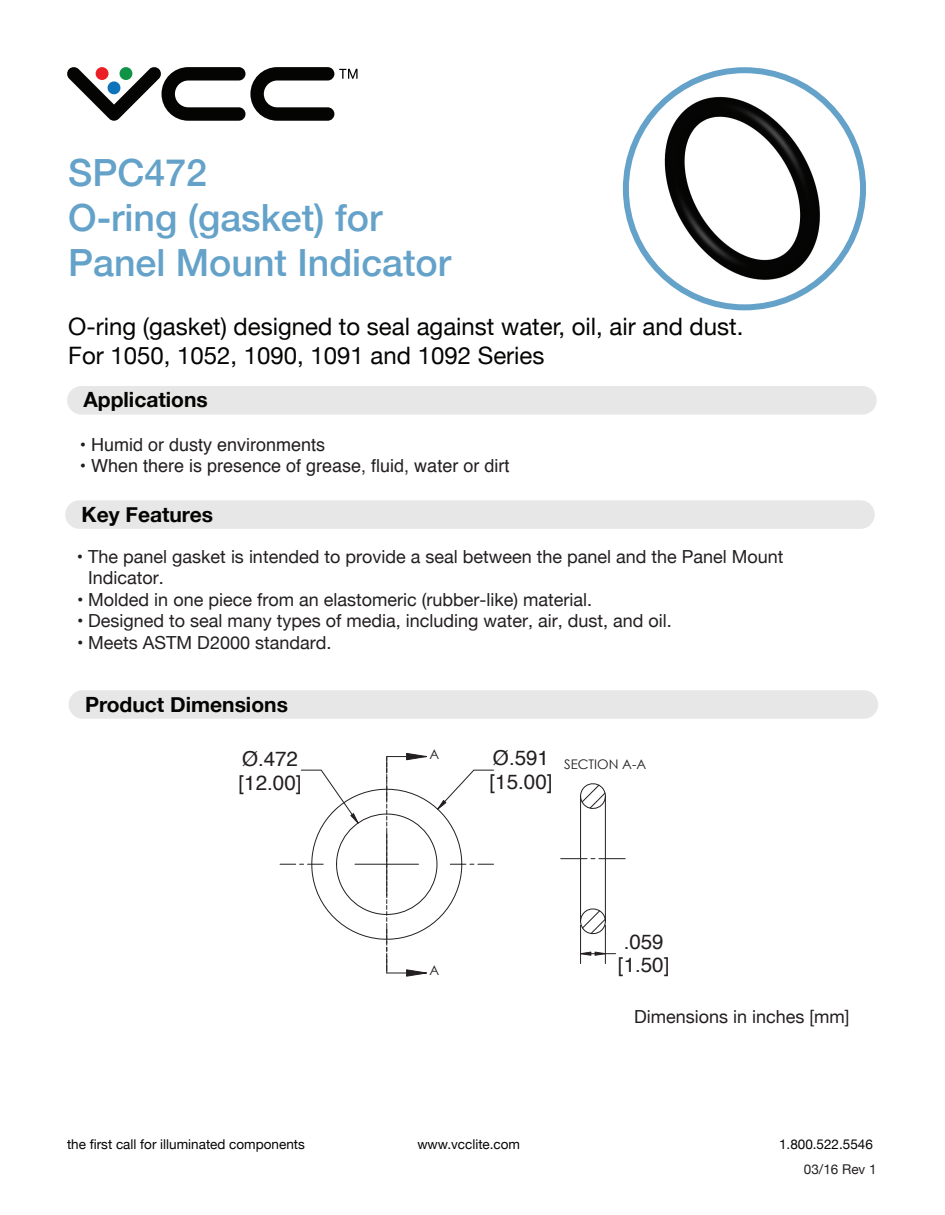
<style>
.page{position:relative;width:945px;height:1215px;background:#fff}
.page>*{position:absolute;margin:0;border:0;box-sizing:border-box;transform-origin:0 0}
.t1{font:500 37.5px/45px "Helvetica Neue";color:#64a2c9}
.t2{font:24px/28.8px "Helvetica Neue";color:#040503}
.t3{font:700 21px "Helvetica Neue";color:#040503}
.t4{font:20.55px/23.7px "Helvetica";color:#231f20}
.t5{font:18px/21.6px "Helvetica Neue";color:#231f20}
.t6{font:18px "Helvetica";color:#231f20}
.t7{font:13.5px "Helvetica Neue";color:#040503}
.t8{font:13.5px "Helvetica Neue";color:#231f20}
.t9{font:13.2px "Century Gothic";color:#231f20}
</style>
<div class="page">
<img style="left:659px;top:93px;width:168px;height:190px">
<div style="left:65px;top:500px;width:810px;height:29px;background:#e6e7e6;border-radius:14px"></div>
<div style="left:69px;top:690px;width:809px;height:29px;background:#e6e7e6;border-radius:14px"></div>
<div style="left:67px;top:386px;width:810px;height:29px;background:#e6e7e6;border-radius:14px"></div>
<div style="left:623px;top:67px;width:243px;height:243px;border:6px solid #64a2c9;border-radius:50%"></div>
<svg style="left:67px;top:67px;width:291px;height:54px"></svg>
<hr style="left:580px;top:796px;width:1px;height:125px;background:#231f20">
<hr style="left:605px;top:796px;width:1px;height:125px;background:#231f20">
<svg style="left:580px;top:783px;width:26px;height:30px"></svg>
<svg style="left:580px;top:905px;width:26px;height:33px"></svg>
<svg style="left:561px;top:858px;width:64px;height:1px"></svg>
<hr style="left:580px;top:925px;width:1px;height:39px;background:#231f20">
<hr style="left:605px;top:925px;width:1px;height:39px;background:#231f20">
<hr style="left:581px;top:953px;width:35px;height:1px;background:#231f20">
<svg style="left:580px;top:952px;width:25px;height:3px"></svg>
<svg style="left:280px;top:753px;width:214px;height:224px"></svg>
<h1 class="t1" style="left:68px;top:147px;width:384px">SPC472<br>O-ring (gasket) for<br>Panel Mount Indicator</h1>
<h2 class="t2" style="left:68px;top:313px;width:677px">O-ring (gasket) designed to seal against water, oil, air and dust.<br>For 1050, 1052, 1090, 1091 and 1092 Series</h2>
<p class="t3" style="left:84px;top:383px;width:126px">Applications</p>
<p class="t6" style="left:80px;top:431px;width:247px">• Humid or dusty environments</p>
<p class="t6" style="left:80px;top:452px;width:431px">• When there is presence of grease, fluid, water or dirt</p>
<p class="t3" style="left:82px;top:498px;width:133px">Key Features</p>
<p class="t5" style="left:88px;top:546px;width:697px;text-indent:-11px">• The panel gasket is intended to provide a seal between the panel and the Panel Mount<br>Indicator.</p>
<p class="t5" style="left:77px;top:590px;width:517px">• Molded in one piece from an elastomeric (rubber-like) material.</p>
<p class="t5" style="left:77px;top:611px;width:596px">• Designed to seal many types of media, including water, air, dust, and oil.</p>
<p class="t5" style="left:77px;top:633px;width:256px">• Meets ASTM D2000 standard.</p>
<p class="t3" style="left:85px;top:688px;width:204px">Product Dimensions</p>
<p class="t4" style="left:239px;top:748px;width:64px">Ø.472 [12.00]</p>
<p class="t9" style="left:429px;top:746px;width:11px">A</p>
<p class="t4" style="left:490px;top:747px;width:64px">Ø.591 [15.00]</p>
<p class="t9" style="left:564px;top:756px;width:84px">SECTION A-A</p>
<p class="t9" style="left:429px;top:962px;width:11px">A</p>
<p class="t4" style="left:618px;top:930px;width:53px">.059 [1.50]</p>
<p class="t5" style="left:634px;top:1007px;width:217px">Dimensions in inches [mm]</p>
<p class="t7" style="left:67px;top:1134px;width:239px">the first call for illuminated components</p>
<p class="t7" style="left:417px;top:1134px;width:104px">www.vcclite.com</p>
<p class="t7" style="left:779px;top:1134px;width:95px">1.800.522.5546</p>
<p class="t8" style="left:804px;top:1160px;width:74px">03/16 Rev 1</p>
</div>
